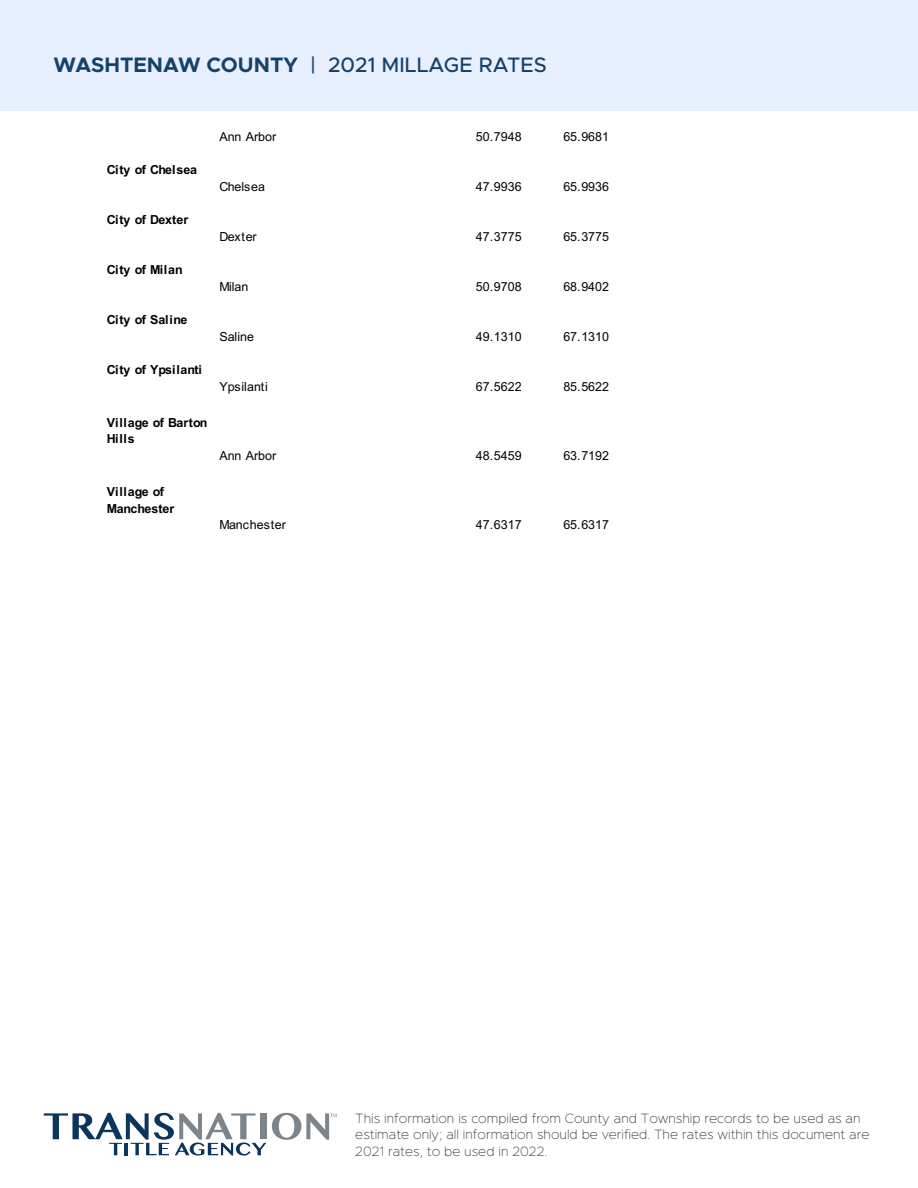
<style>
.page{position:relative;width:918px;height:1188px;background:#fff}
.page>*{position:absolute;margin:0;border:0;box-sizing:border-box;transform-origin:0 0}
.t1{font:500 21px "Metropolis";color:#16416b}
.t2{font:100 13.5px/16.2px "Metropolis";color:#231f20}
.t3{font:12.45px "Arial";color:#000}
.t4{font:700 12.45px/16.6px "Arial";color:#000}
.s1{font-weight:700}
</style>
<div class="page">
<div style="left:0;top:0;width:918px;height:110px;background:#e8efff"></div>
<div style="left:260px;top:1113px;width:7px;height:26px;background:#7c858c"></div>
<svg style="left:44px;top:1113px;width:222px;height:43px"></svg>
<svg style="left:272px;top:1113px;width:64px;height:27px"></svg>
<p class="t1" style="left:54px;top:51px;width:495px"><span class="s1">WASHTENAW COUNTY</span> | 2021 MILLAGE RATES</p>
<p class="t4" style="left:107px;top:162px;width:92px">City of Chelsea</p>
<p class="t4" style="left:107px;top:212px;width:83px">City of Dexter</p>
<p class="t4" style="left:107px;top:262px;width:77px">City of Milan</p>
<p class="t4" style="left:107px;top:312px;width:82px">City of Saline</p>
<p class="t4" style="left:107px;top:361px;width:97px">City of Ypsilanti</p>
<p class="t4" style="left:107px;top:414px;width:102px">Village of Barton<br>Hills</p>
<p class="t4" style="left:107px;top:483px;width:69px">Village of<br>Manchester</p>
<p class="t3" style="left:219px;top:128px;width:58px">Ann Arbor</p>
<p class="t3" style="left:476px;top:128px;width:47px">50.7948</p>
<p class="t3" style="left:563px;top:128px;width:47px">65.9681</p>
<p class="t3" style="left:219px;top:178px;width:47px">Chelsea</p>
<p class="t3" style="left:476px;top:178px;width:47px">47.9936</p>
<p class="t3" style="left:563px;top:178px;width:47px">65.9936</p>
<p class="t3" style="left:219px;top:228px;width:39px">Dexter</p>
<p class="t3" style="left:476px;top:228px;width:47px">47.3775</p>
<p class="t3" style="left:563px;top:228px;width:47px">65.3775</p>
<p class="t3" style="left:219px;top:278px;width:31px">Milan</p>
<p class="t3" style="left:476px;top:278px;width:47px">50.9708</p>
<p class="t3" style="left:563px;top:278px;width:47px">68.9402</p>
<p class="t3" style="left:219px;top:328px;width:36px">Saline</p>
<p class="t3" style="left:476px;top:328px;width:47px">49.1310</p>
<p class="t3" style="left:563px;top:328px;width:47px">67.1310</p>
<p class="t3" style="left:219px;top:378px;width:50px">Ypsilanti</p>
<p class="t3" style="left:476px;top:378px;width:47px">67.5622</p>
<p class="t3" style="left:563px;top:378px;width:47px">85.5622</p>
<p class="t3" style="left:219px;top:447px;width:58px">Ann Arbor</p>
<p class="t3" style="left:476px;top:447px;width:47px">48.5459</p>
<p class="t3" style="left:563px;top:447px;width:47px">63.7192</p>
<p class="t3" style="left:219px;top:516px;width:68px">Manchester</p>
<p class="t3" style="left:476px;top:516px;width:47px">47.6317</p>
<p class="t3" style="left:563px;top:516px;width:47px">65.6317</p>
<p class="t2" style="left:355px;top:1110px;width:516px">This information is compiled from County and Township records to be used as an estimate only; all information should be verified. The rates within this document are<br>2021 rates, to be used in 2022.</p>
</div>
